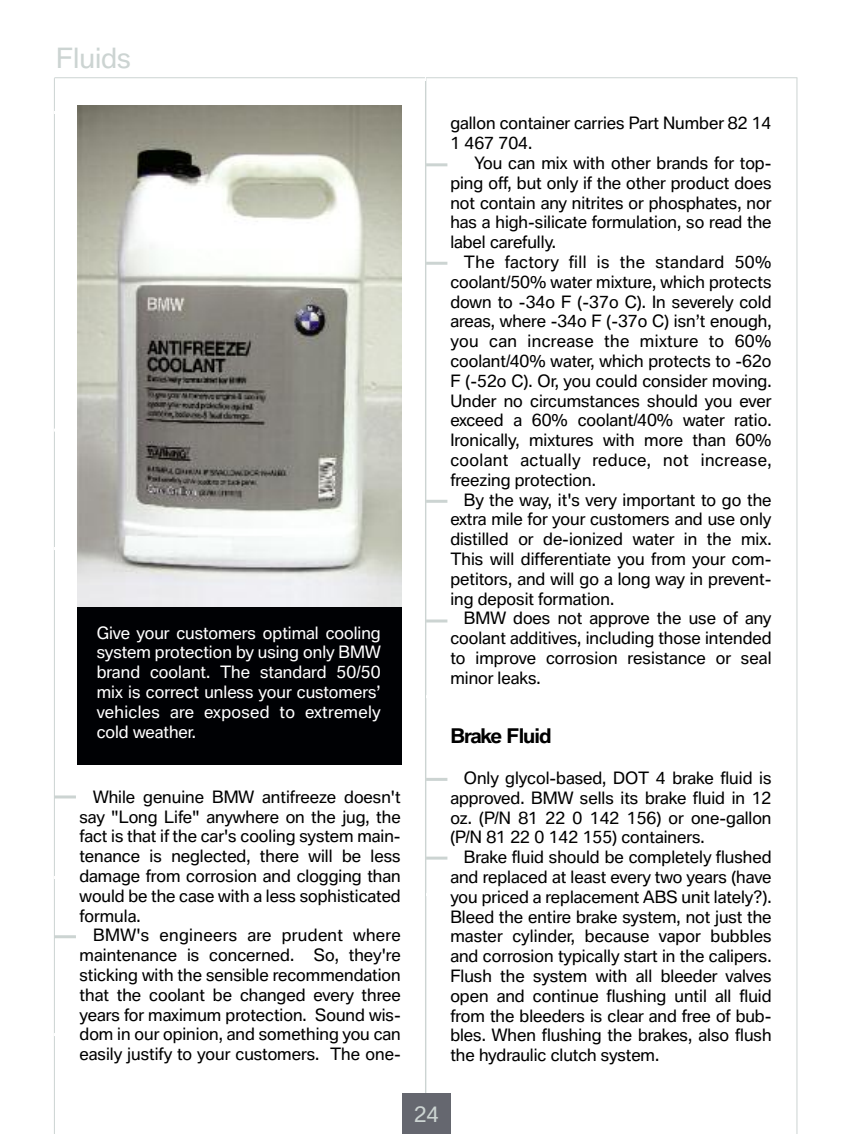
<style>
.page{position:relative;width:851px;height:1134px;background:#fff}
.page>*{position:absolute;margin:0;border:0;box-sizing:border-box;transform-origin:0 0}
.t1{font:27px "BMW Type";color:#ccd4d2}
.t2{font:21px "BMW Type";color:#ccd4d2}
.t3{font:700 19.5px "BMW Type";letter-spacing:-.055em;color:#000}
.t4{font:16.5px/19.8px "BMW Type";color:#000;text-align:justify}
.t5{font:16.5px/19.8px "BMW Type";letter-spacing:.005em;color:#fff;text-align:justify}
</style>
<div class="page">
<hr style="left:54px;top:78px;width:1px;height:1056px;background:#ccd4d2">
<hr style="left:796px;top:78px;width:1px;height:1056px;background:#ccd4d2">
<hr style="left:54px;top:77px;width:743px;height:1px;background:#ccd4d2">
<hr style="left:54px;top:795px;width:22px;height:3px;background:#ccd4d2">
<hr style="left:54px;top:935px;width:22px;height:3px;background:#ccd4d2">
<hr style="left:425px;top:163px;width:22px;height:3px;background:#ccd4d2">
<hr style="left:425px;top:262px;width:22px;height:3px;background:#ccd4d2">
<hr style="left:425px;top:500px;width:22px;height:3px;background:#ccd4d2">
<hr style="left:425px;top:620px;width:22px;height:2px;background:#ccd4d2">
<hr style="left:425px;top:778px;width:22px;height:3px;background:#ccd4d2">
<hr style="left:425px;top:857px;width:22px;height:3px;background:#ccd4d2">
<hr style="left:54px;top:429px;width:22px;height:3px;background:#fff">
<hr style="left:54px;top:547px;width:22px;height:3px;background:#fff">
<hr style="left:54px;top:876px;width:22px;height:3px;background:#fff">
<hr style="left:54px;top:1033px;width:22px;height:3px;background:#fff">
<hr style="left:425px;top:54px;width:1px;height:1080px;background:#fff">
<hr style="left:54px;top:111px;width:22px;height:3px;background:#fff">
<hr style="left:425px;top:81px;width:1px;height:1030px;background:#ccd4d2">
<div style="left:402px;top:1094px;width:48px;height:40px;background:#65676f"></div>
<img style="left:78px;top:106px;width:324px;height:501px">
<div style="left:78px;top:607px;width:324px;height:158px;background:#000104"></div>
<h1 class="t1" style="left:56px;top:48px;width:76px">Fluids</h1>
<p class="t5" style="left:97px;top:624px;width:285px">Give your customers optimal cooling system protection by using only BMW brand coolant. The standard 50/50 mix is correct unless your customers’ vehicles are exposed to extremely cold weather.</p>
<p class="t4" style="left:79px;top:788px;width:323px;text-indent:13px">While genuine BMW antifreeze doesn't say "Long Life" anywhere on the jug, the fact is that if the car's cooling system main&shy;tenance is neglected, there will be less damage from corrosion and clogging than would be the case with a less sophisticated formula.</p>
<p class="t4" style="left:79px;top:927px;width:323px;text-indent:14px">BMW's engineers are prudent where maintenance is concerned. So, they're sticking with the sensible recommendation that the coolant be changed every three years for maximum protection. Sound wis&shy;dom in our opinion, and something you can easily justify to your customers. The one-</p>
<p class="t4" style="left:450px;top:115px;width:323px">gallon container carries Part Number 82 14<br>1 467 704.</p>
<p class="t4" style="left:450px;top:155px;width:323px;text-indent:24px">You can mix with other brands for top&shy;ping off, but only if the other product does not contain any nitrites or phosphates, nor has a high-silicate formulation, so read the label carefully.</p>
<p class="t4" style="left:450px;top:254px;width:323px;text-indent:13px">The factory fill is the standard 50% coolant/50% water mixture, which protects down to -34o F (-37o C). In severely cold areas, where -34o F (-37o C) isn’t enough, you can increase the mixture to 60% coolant/40% water, which protects to -62o F (-52o C). Or, you could consider moving.<br>Under no circumstances should you ever exceed a 60% coolant/40% water ratio.<br>Ironically, mixtures with more than 60% coolant actually reduce, not increase, freezing protection.</p>
<p class="t4" style="left:450px;top:491px;width:323px;text-indent:14px">By the way, it's very important to go the extra mile for your customers and use only distilled or de-ionized water in the mix.<br>This will differentiate you from your com&shy;petitors, and will go a long way in prevent&shy;ing deposit formation.</p>
<p class="t4" style="left:450px;top:610px;width:323px;text-indent:13px">BMW does not approve the use of any coolant additives, including those intended to improve corrosion resistance or seal minor leaks.</p>
<p class="t3" style="left:450px;top:729px;width:103px">Brake Fluid</p>
<p class="t4" style="left:450px;top:770px;width:323px;text-indent:14px">Only glycol-based, DOT 4 brake fluid is approved. BMW sells its brake fluid in 12 oz. (P/N 81 22 0 142 156) or one-gallon (P/N 81 22 0 142 155) containers.</p>
<p class="t4" style="left:450px;top:849px;width:323px;text-indent:14px">Brake fluid should be completely flushed and replaced at least every two years (have you priced a replacement ABS unit lately?).<br>Bleed the entire brake system, not just the master cylinder, because vapor bubbles and corrosion typically start in the calipers.<br>Flush the system with all bleeder valves open and continue flushing until all fluid from the bleeders is clear and free of bub&shy;bles. When flushing the brakes, also flush the hydraulic clutch system.</p>
<p class="t2" style="left:414px;top:1106px;width:27px">24</p>
</div>
